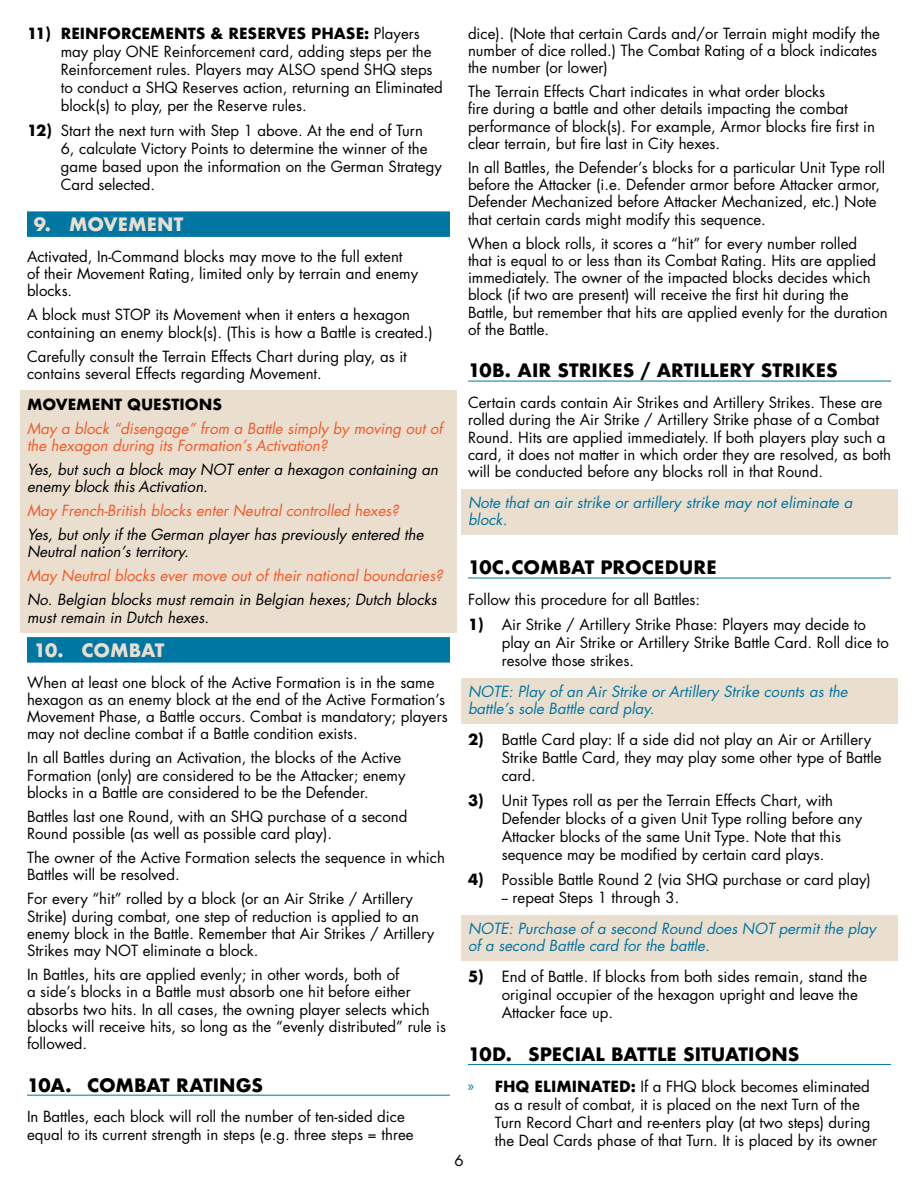
<style>
.page{position:relative;width:918px;height:1188px;background:#fff}
.page>*{position:absolute;margin:0;border:0;box-sizing:border-box;transform-origin:0 0}
.t1{font:700 18px "Futura";color:#000}
.t2{font:700 18px "Futura";color:#eadecf}
.t3{font:15px/17.2px "Futura";color:#000}
.t4{font:italic 15px/17.2px "Futura";color:#000}
.t5{font:italic 15px/17.2px "Futura";color:#0076a3}
.t6{font:italic 15px/17.2px "Futura";color:#f15a29}
.t7{font:700 15px "Futura";color:#000}
.s1{font-weight:700}
.s2{font-family:"Myriad Pro";color:#0076a3}
</style>
<div class="page">
<div style="left:27px;top:211px;width:423px;height:26px;background:#0076a3"></div>
<div style="left:20px;top:390px;width:437px;height:31px;background:#eadecf"></div>
<div style="left:20px;top:415px;width:437px;height:46px;background:#eadecf"></div>
<div style="left:20px;top:456px;width:437px;height:46px;background:#eadecf"></div>
<div style="left:20px;top:498px;width:437px;height:28px;background:#eadecf"></div>
<div style="left:20px;top:522px;width:437px;height:45px;background:#eadecf"></div>
<div style="left:20px;top:563px;width:437px;height:28px;background:#eadecf"></div>
<div style="left:20px;top:587px;width:437px;height:46px;background:#eadecf"></div>
<div style="left:27px;top:637px;width:423px;height:26px;background:#0076a3"></div>
<hr style="left:27px;top:1095px;width:423px;height:1px;background:#0076a3">
<hr style="left:468px;top:381px;width:423px;height:1px;background:#0076a3">
<div style="left:461px;top:489px;width:437px;height:46px;background:#eadecf"></div>
<hr style="left:468px;top:578px;width:423px;height:1px;background:#0076a3">
<div style="left:461px;top:678px;width:437px;height:46px;background:#eadecf"></div>
<div style="left:461px;top:915px;width:437px;height:46px;background:#eadecf"></div>
<hr style="left:468px;top:1064px;width:423px;height:1px;background:#0076a3">
<p class="t3" style="left:61px;top:25px;width:384px;line-height:18px;text-indent:-34px"><span class="s1">11) REINFORCEMENTS &amp; RESERVES PHASE:</span> Players may play ONE Reinforcement card, adding steps per the Reinforcement rules. Players may ALSO spend SHQ steps to conduct a SHQ Reserves action, returning an Eliminated block(s) to play, per the Reserve rules.</p>
<p class="t3" style="left:61px;top:121px;width:383px;line-height:18px;text-indent:-34px"><span class="s1">12)</span> Start the next turn with Step 1 above. At the end of Turn<br>6, calculate Victory Points to determine the winner of the game based upon the information on the German Strategy Card selected.</p>
<p class="t2" style="left:34px;top:211px;width:151px">9. MOVEMENT</p>
<p class="t3" style="left:27px;top:248px;width:393px">Activated, In-Command blocks may move to the full extent of their Movement Rating, limited only by terrain and enemy blocks.</p>
<p class="t3" style="left:27px;top:306px;width:407px">A block must STOP its Movement when it enters a hexagon containing an enemy block(s). (This is how a Battle is created.)</p>
<p class="t3" style="left:27px;top:347px;width:381px">Carefully consult the Terrain Effects Chart during play, as it contains several Effects regarding Movement.</p>
<p class="t7" style="left:27px;top:393px;width:197px">MOVEMENT QUESTIONS</p>
<p class="t6" style="left:27px;top:419px;width:417px">May a block “disengage” from a Battle simply by moving out of the hexagon during its Formation’s Activation?</p>
<p class="t4" style="left:27px;top:461px;width:412px">Yes, but such a block may NOT enter a hexagon containing an enemy block this Activation.</p>
<p class="t6" style="left:27px;top:502px;width:373px">May French-British blocks enter Neutral controlled hexes?</p>
<p class="t4" style="left:27px;top:526px;width:398px">Yes, but only if the German player has previously entered the<br>Neutral nation’s territory.</p>
<p class="t6" style="left:27px;top:567px;width:417px">May Neutral blocks ever move out of their national boundaries?</p>
<p class="t4" style="left:27px;top:591px;width:411px">No. Belgian blocks must remain in Belgian hexes; Dutch blocks must remain in Dutch hexes.</p>
<p class="t2" style="left:34px;top:637px;width:132px">10. COMBAT</p>
<p class="t3" style="left:27px;top:673px;width:422px">When at least one block of the Active Formation is in the same hexagon as an enemy block at the end of the Active Formation’s Movement Phase, a Battle occurs. Combat is mandatory; players may not decline combat if a Battle condition exists.</p>
<p class="t3" style="left:27px;top:749px;width:380px">In all Battles during an Activation, the blocks of the Active<br>Formation (only) are considered to be the Attacker; enemy blocks in a Battle are considered to be the Defender.</p>
<p class="t3" style="left:27px;top:808px;width:382px">Battles last one Round, with an SHQ purchase of a second<br>Round possible (as well as possible card play).</p>
<p class="t3" style="left:27px;top:849px;width:419px">The owner of the Active Formation selects the sequence in which<br>Battles will be resolved.</p>
<p class="t3" style="left:27px;top:890px;width:409px">For every “hit” rolled by a block (or an Air Strike / Artillery Strike) during combat, one step of reduction is applied to an enemy block in the Battle. Remember that Air Strikes / Artillery Strikes may NOT eliminate a block.</p>
<p class="t3" style="left:27px;top:966px;width:421px">In Battles, hits are applied evenly; in other words, both of<br>a side’s blocks in a Battle must absorb one hit before either absorbs two hits. In all cases, the owning player selects which blocks will receive hits, so long as the “evenly distributed” rule is followed.</p>
<p class="t1" style="left:27px;top:1072px;width:238px">10a. COMBAT RATINGS</p>
<p class="t3" style="left:27px;top:1108px;width:388px">In Battles, each block will roll the number of ten-sided dice equal to its current strength in steps (e.g. three steps = three</p>
<p class="t3" style="left:468px;top:24px;width:414px">dice). (Note that certain Cards and/or Terrain might modify the number of dice rolled.) The Combat Rating of a block indicates the number (or lower)</p>
<p class="t3" style="left:468px;top:83px;width:409px">The Terrain Effects Chart indicates in what order blocks<br>fire during a battle and other details impacting the combat performance of block(s). For example, Armor blocks fire first in clear terrain, but fire last in City hexes.</p>
<p class="t3" style="left:468px;top:159px;width:419px">In all Battles, the Defender’s blocks for a particular Unit Type roll before the Attacker (i.e. Defender armor before Attacker armor, Defender Mechanized before Attacker Mechanized, etc.) Note that certain cards might modify this sequence.</p>
<p class="t3" style="left:468px;top:234px;width:421px">When a block rolls, it scores a “hit” for every number rolled<br>that is equal to or less than its Combat Rating. Hits are applied immediately. The owner of the impacted blocks decides which block (if two are present) will receive the first hit during the Battle, but remember that hits are applied evenly for the duration of the Battle.</p>
<p class="t1" style="left:468px;top:358px;width:371px">10b. AIR STRIKES / ARTILLERY STRIKES</p>
<p class="t3" style="left:468px;top:394px;width:425px">Certain cards contain Air Strikes and Artillery Strikes. These are rolled during the Air Strike / Artillery Strike phase of a Combat Round. Hits are applied immediately. If both players play such a card, it does not matter in which order they are resolved, as both will be conducted before any blocks roll in that Round.</p>
<p class="t5" style="left:468px;top:494px;width:386px">Note that an air strike or artillery strike may not eliminate a block.</p>
<p class="t1" style="left:468px;top:555px;width:250px">10c.COMBAT PROCEDURE</p>
<p class="t3" style="left:468px;top:591px;width:234px">Follow this procedure for all Battles:</p>
<p class="t3" style="left:502px;top:615px;width:389px;line-height:18px;text-indent:-34px"><span class="s1">1)</span> Air Strike / Artillery Strike Phase: Players may decide to play an Air Strike or Artillery Strike Battle Card. Roll dice to resolve those strikes.</p>
<p class="t5" style="left:468px;top:682px;width:381px">NOTE: Play of an Air Strike or Artillery Strike counts as the battle’s sole Battle card play.</p>
<p class="t3" style="left:502px;top:731px;width:381px;line-height:18px;text-indent:-34px"><span class="s1">2)</span> Battle Card play: If a side did not play an Air or Artillery<br>Strike Battle Card, they may play some other type of Battle card.</p>
<p class="t3" style="left:502px;top:791px;width:362px;line-height:18px;text-indent:-34px"><span class="s1">3)</span> Unit Types roll as per the Terrain Effects Chart, with Defender blocks of a given Unit Type rolling before any Attacker blocks of the same Unit Type. Note that this sequence may be modified by certain card plays.</p>
<p class="t3" style="left:502px;top:870px;width:371px;line-height:18px;text-indent:-34px"><span class="s1">4)</span> Possible Battle Round 2 (via SHQ purchase or card play) -- repeat Steps 1 through 3.</p>
<p class="t5" style="left:468px;top:919px;width:410px">NOTE: Purchase of a second Round does NOT permit the play of a second Battle card for the battle.</p>
<p class="t3" style="left:502px;top:968px;width:367px;line-height:18px;text-indent:-34px"><span class="s1">5)</span> End of Battle. If blocks from both sides remain, stand the original occupier of the hexagon upright and leave the<br>Attacker face up.</p>
<p class="t1" style="left:468px;top:1041px;width:333px">10d. SPECIAL BATTLE SITUATIONS</p>
<p class="t3" style="left:495px;top:1078px;width:384px;line-height:18px;text-indent:-27px"><span class="s2">»</span> <span class="s1">FHQ ELIMINATED:</span> If a FHQ block becomes eliminated as a result of combat, it is placed on the next Turn of the Turn Record Chart and re-enters play (at two steps) during the Deal Cards phase of that Turn. It is placed by its owner</p>
<p class="t3" style="left:454px;top:1151px;width:11px">6</p>
</div>
